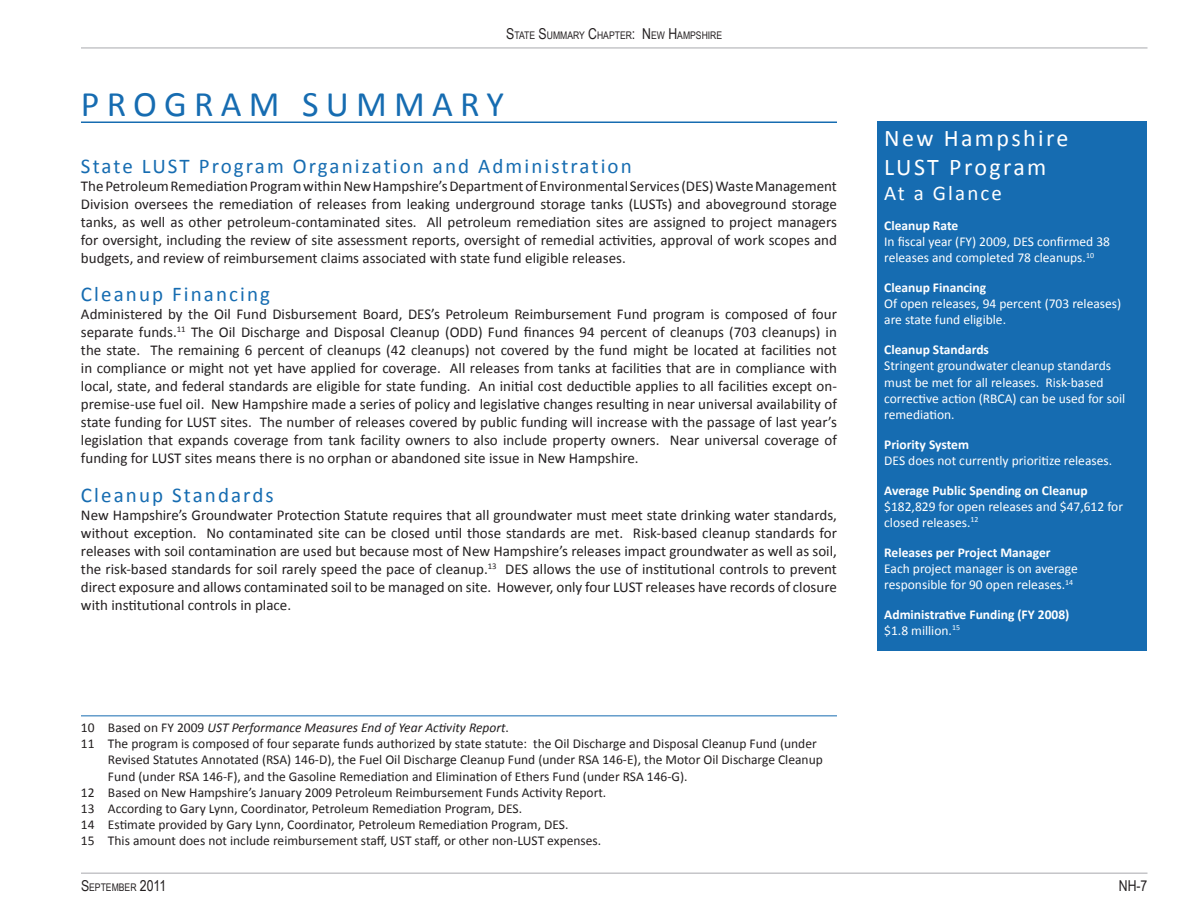
<style>
.page{position:relative;width:1188px;height:918px;background:#fff}
.page>*{position:absolute;margin:0;border:0;box-sizing:border-box;transform-origin:0 0}
.t1{font:36px "Calibri";letter-spacing:.2em;color:#166cb1}
.t2{font:24px/28.8px "Calibri";letter-spacing:.1em;color:#fff}
.Body{font:21px "Calibri";letter-spacing:.1em;color:#166cb1}
.t3{font:21px "Calibri";letter-spacing:.1em;color:#fff}
.Body-2{font:15px/18px "Calibri";color:#231f20;text-align:justify}
.t4{font:15px "Arial Narrow";color:#231f20}
.footnotekb{font:13.5px/16.2px "Calibri";color:#231f20}
.t5{font:13.5px/16.2px "Calibri";color:#fff}
.t6{font:700 13.5px "Calibri";color:#fff}
.footnotekb-2{font:italic 13.5px "Calibri";color:#231f20}
.t7{font:10.5px "Arial Narrow";color:#231f20}
.s1{font-size:15px}
.s2{font-style:normal}
</style>
<div class="page">
<hr style="left:81px;top:48px;width:1067px;height:1px;background:#a8a9ad">
<hr style="left:81px;top:873px;width:1067px;height:1px;background:#a8a9ad">
<hr style="left:81px;top:715px;width:756px;height:1px;background:#166cb1">
<div style="left:878px;top:122px;width:270px;height:529px;background:#166cb1"></div>
<hr style="left:81px;top:122px;width:756px;height:1px;background:#166cb1">
<p class="t7" style="left:506px;top:28px;width:218px"><span class="s1">S</span>TATE <span class="s1">S</span>UMMARY <span class="s1">C</span>HAPTER<span class="s1">: N</span>EW <span class="s1">H</span>AMPSHIRE</p>
<p class="t1" style="left:81px;top:81px;width:425px">PROGRAM SUMMARY</p>
<p class="Body" style="left:81px;top:153px;width:552px">State LUST Program Organization and Administration</p>
<p class="Body-2" style="left:81px;top:176px;width:757px">The Petroleum Remediation Program within New Hampshire’s Department of Environmental Services (DES) Waste Management Division oversees the remediation of releases from leaking underground storage tanks (LUSTs) and aboveground storage tanks, as well as other petroleum-contaminated sites. All petroleum remediation sites are assigned to project managers for oversight, including the review of site assessment reports, oversight of remedial activities, approval of work scopes and budgets, and review of reimbursement claims associated with state fund eligible releases.</p>
<p class="Body" style="left:81px;top:281px;width:191px">Cleanup Financing</p>
<p class="Body-2" style="left:81px;top:305px;width:757px">Administered by the Oil Fund Disbursement Board, DES’s Petroleum Reimbursement Fund program is composed of four separate funds.<sup>11</sup> The Oil Discharge and Disposal Cleanup (ODD) Fund finances 94 percent of cleanups (703 cleanups) in the state. The remaining 6 percent of cleanups (42 cleanups) not covered by the fund might be located at facilities not in compliance or might not yet have applied for coverage. All releases from tanks at facilities that are in compliance with local, state, and federal standards are eligible for state funding. An initial cost deductible applies to all facilities except on&shy;premise-use fuel oil. New Hampshire made a series of policy and legislative changes resulting in near universal availability of state funding for LUST sites. The number of releases covered by public funding will increase with the passage of last year’s legislation that expands coverage from tank facility owners to also include property owners. Near universal coverage of funding for LUST sites means there is no orphan or abandoned site issue in New Hampshire.</p>
<p class="Body" style="left:81px;top:482px;width:194px">Cleanup Standards</p>
<p class="Body-2" style="left:81px;top:505px;width:757px">New Hampshire’s Groundwater Protection Statute requires that all groundwater must meet state drinking water standards, without exception. No contaminated site can be closed until those standards are met. Risk-based cleanup standards for releases with soil contamination are used but because most of New Hampshire’s releases impact groundwater as well as soil, the risk-based standards for soil rarely speed the pace of cleanup.<sup>13</sup> DES allows the use of institutional controls to prevent direct exposure and allows contaminated soil to be managed on site. However, only four LUST releases have records of closure with institutional controls in place.</p>
<p class="footnotekb-2" style="left:81px;top:719px;width:430px"><span class="s2">10 Based on FY 2009</span> UST Performance Measures End of Year Activity Report<span class="s2">.</span></p>
<p class="footnotekb" style="left:108px;top:735px;width:716px;text-indent:-27px">11 The program is composed of four separate funds authorized by state statute: the Oil Discharge and Disposal Cleanup Fund (under<br>Revised Statutes Annotated (RSA) 146-D), the Fuel Oil Discharge Cleanup Fund (under RSA 146-E), the Motor Oil Discharge Cleanup<br>Fund (under RSA 146-F), and the Gasoline Remediation and Elimination of Ethers Fund (under RSA 146-G).</p>
<p class="footnotekb" style="left:81px;top:784px;width:527px">12 Based on New Hampshire’s January 2009 Petroleum Reimbursement Funds Activity Report.</p>
<p class="footnotekb" style="left:81px;top:800px;width:443px">13 According to Gary Lynn, Coordinator, Petroleum Remediation Program, DES.</p>
<p class="footnotekb" style="left:81px;top:816px;width:489px">14 Estimate provided by Gary Lynn, Coordinator, Petroleum Remediation Program, DES.</p>
<p class="footnotekb" style="left:81px;top:832px;width:522px">15 This amount does not include reimbursement staff, UST staff, or other non-LUST expenses.</p>
<p class="t2" style="left:884px;top:123px;width:186px">New Hampshire<br>LUST Program</p>
<p class="t3" style="left:884px;top:180px;width:119px">At a Glance</p>
<p class="t6" style="left:884px;top:217px;width:76px">Cleanup Rate</p>
<p class="t5" style="left:884px;top:233px;width:227px">In fiscal year (FY) 2009, DES confirmed 38 releases and completed 78 cleanups.<sup>10</sup></p>
<p class="t6" style="left:884px;top:279px;width:104px">Cleanup Financing</p>
<p class="t5" style="left:884px;top:295px;width:239px">Of open releases, 94 percent (703 releases) are state fund eligible.</p>
<p class="t6" style="left:884px;top:341px;width:106px">Cleanup Standards</p>
<p class="t5" style="left:884px;top:357px;width:243px">Stringent groundwater cleanup standards must be met for all releases. Risk-based corrective action (RBCA) can be used for soil remediation.</p>
<p class="t6" style="left:884px;top:436px;width:86px">Priority System</p>
<p class="t5" style="left:884px;top:452px;width:229px">DES does not currently prioritize releases.</p>
<p class="t6" style="left:884px;top:482px;width:205px">Average Public Spending on Cleanup</p>
<p class="t5" style="left:884px;top:498px;width:240px">$182,829 for open releases and $47,612 for closed releases.<sup>12</sup></p>
<p class="t6" style="left:884px;top:544px;width:168px">Releases per Project Manager</p>
<p class="t5" style="left:884px;top:560px;width:195px">Each project manager is on average responsible for 90 open releases.<sup>14</sup></p>
<p class="t6" style="left:884px;top:606px;width:187px">Administrative Funding (FY 2008)</p>
<p class="t5" style="left:884px;top:622px;width:77px">$1.8 million.<sup>15</sup></p>
<p class="t7" style="left:81px;top:880px;width:87px"><span class="s1">S</span>EPTEMBER <span class="s1">2011</span></p>
<p class="t4" style="left:1119px;top:875px;width:30px">NH-7</p>
</div>
